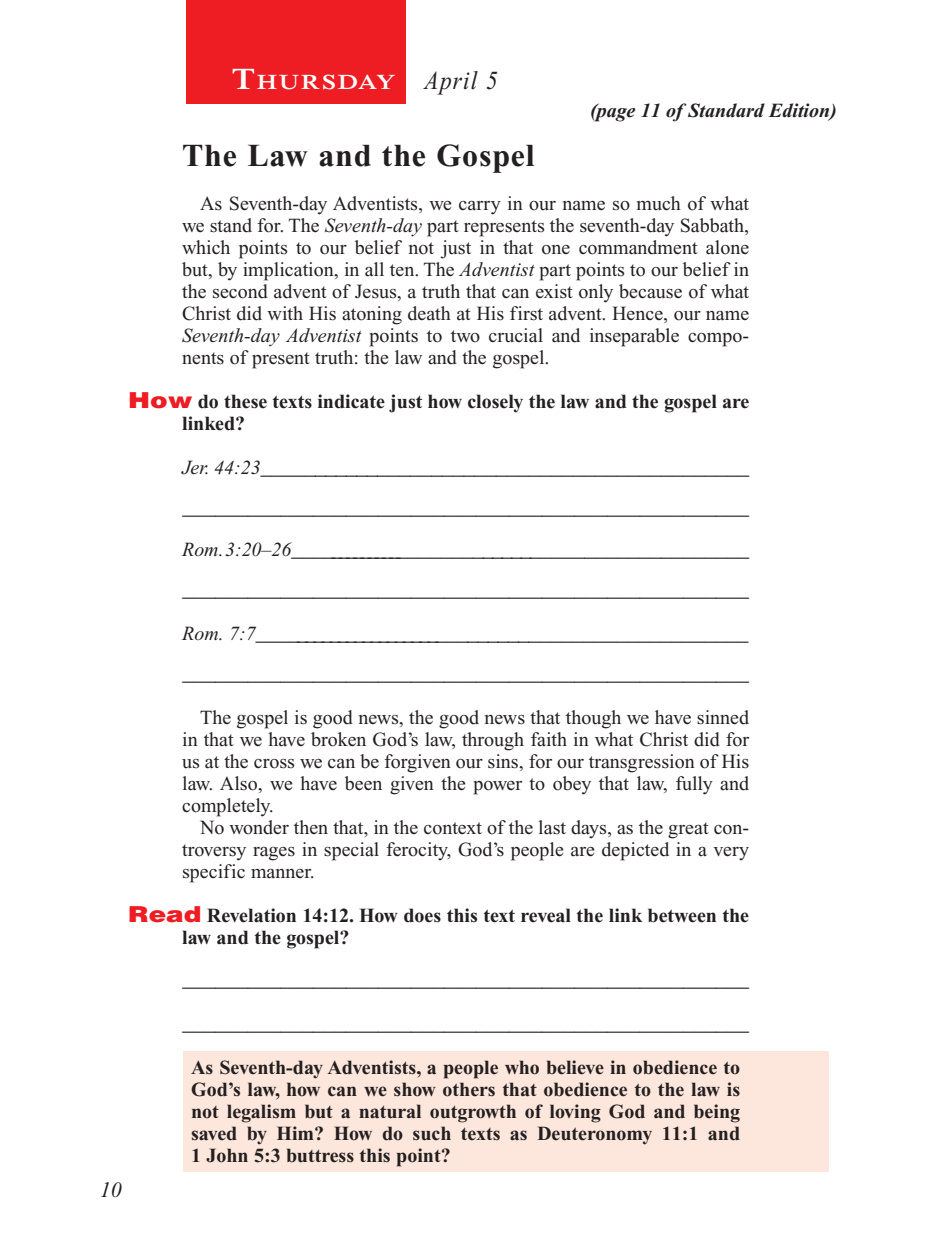
<style>
.page{position:relative;width:936px;height:1260px;background:#fff}
.page>*{position:absolute;margin:0;border:0;box-sizing:border-box;transform-origin:0 0}
.Head{font:700 32px "Times New Roman PS Std";letter-spacing:.025em;color:#231f20}
.Lesson_Dates{font:italic 26px "Times New Roman PS Std";letter-spacing:.05em;color:#231f20;scale:.9 1}
.Blank_Lines{font:22px "Times New Roman PS Std";color:#231f20}
.Body{font:22px "Times New Roman PS Std";color:#231f20}
.t1{font:italic 22px "Times New Roman PS Std";color:#231f20}
.Daily_Header{font:600 21px "Times NRMT Std";letter-spacing:.07em;color:#fff;scale:1.1 1}
.Body-2{font:20px/22px "Times New Roman PS Std";color:#231f20;text-align:justify}
.x-screened_box-text{font:700 20px/22px "Times New Roman PS Std";color:#231f20;text-align:justify}
.Question{font:700 20px/22px "Times New Roman PS Std";color:#231f20}
.Page_from_SE{font:italic 700 20px "Times New Roman PS Std";color:#231f20}
.s1{font-size:30px}
.s2{font-style:italic}
.s3{font-family:"Helvetica LT Std";font-weight:900;font-size:22px;color:#ee1d23}
.s4{font-style:italic;font-size:20px}
</style>
<div class="page">
<div style="left:186px;top:0;width:220px;height:103px;background:#ee1d23"></div>
<div style="left:183px;top:1051px;width:646px;height:121px;background:#fde7dc"></div>
<p class="Daily_Header" style="left:232px;top:70px;width:150px"><span class="s1">T</span>HURSDAY</p>
<p class="Lesson_Dates" style="left:425px;top:66px;width:83px">April 5</p>
<p class="Page_from_SE" style="left:590px;top:100px;width:248px">(page 11 of Standard Edition)</p>
<p class="Head" style="left:182px;top:138px;width:354px">The Law and the Gospel</p>
<p class="Body-2" style="left:182px;top:193px;width:569px;text-indent:18px">As Seventh-day Adventists, we carry in our name so much of what we stand for. The <span class="s2">Seventh-day</span> part represents the seventh-day Sabbath, which points to our belief not just in that one commandment alone but, by implication, in all ten. The <span class="s2">Adventist</span> part points to our belief in the second advent of Jesus, a truth that can exist only because of what Christ did with His atoning death at His first advent. Hence, our name <span class="s2">Seventh-day Adventist</span> points to two crucial and inseparable compo&shy;nents of present truth: the law and the gospel.</p>
<p class="Question" style="left:182px;top:391px;width:569px;text-indent:-54px"><span class="s3">How</span> do these texts indicate just how closely the law and the gospel are linked?</p>
<p class="Body" style="left:182px;top:455px;width:568px"><span class="s4">Jer. 44:23</span>_____________________________________________</p>
<p class="Blank_Lines" style="left:183px;top:495px;width:568px">____________________________________________________</p>
<p class="Body" style="left:182px;top:537px;width:568px"><span class="s4">Rom. 3:20–26</span>______________________________________________</p>
<p class="Blank_Lines" style="left:183px;top:577px;width:568px">____________________________________________________</p>
<p class="Body" style="left:182px;top:621px;width:568px"><span class="s4">Rom. 7:7</span>__________________________________________________</p>
<p class="Blank_Lines" style="left:183px;top:661px;width:568px">____________________________________________________</p>
<p class="Body-2" style="left:182px;top:707px;width:569px;text-indent:18px">The gospel is good news, the good news that though we have sinned in that we have broken God’s law, through faith in what Christ did for us at the cross we can be forgiven our sins, for our transgression of His law. Also, we have been given the power to obey that law, fully and completely.</p>
<p class="Body-2" style="left:182px;top:817px;width:568px;text-indent:18px">No wonder then that, in the context of the last days, as the great con&shy;troversy rages in special ferocity, God’s people are depicted in a very specific manner.</p>
<p class="Question" style="left:182px;top:905px;width:569px;text-indent:-54px"><span class="s3">Read</span> Revelation 14:12. How does this text reveal the link between the law and the gospel?</p>
<p class="Blank_Lines" style="left:183px;top:967px;width:568px">____________________________________________________</p>
<p class="t1" style="left:100px;top:1178px;width:23px">10</p>
<p class="Blank_Lines" style="left:183px;top:1011px;width:568px">____________________________________________________</p>
<p class="x-screened_box-text" style="left:191px;top:1057px;width:551px">As Seventh-day Adventists, a people who believe in obedience to God’s law, how can we show others that obedience to the law is not legalism but a natural outgrowth of loving God and being saved by Him? How do such texts as Deuteronomy 11:1 and 1 John 5:3 buttress this point?</p>
</div>
